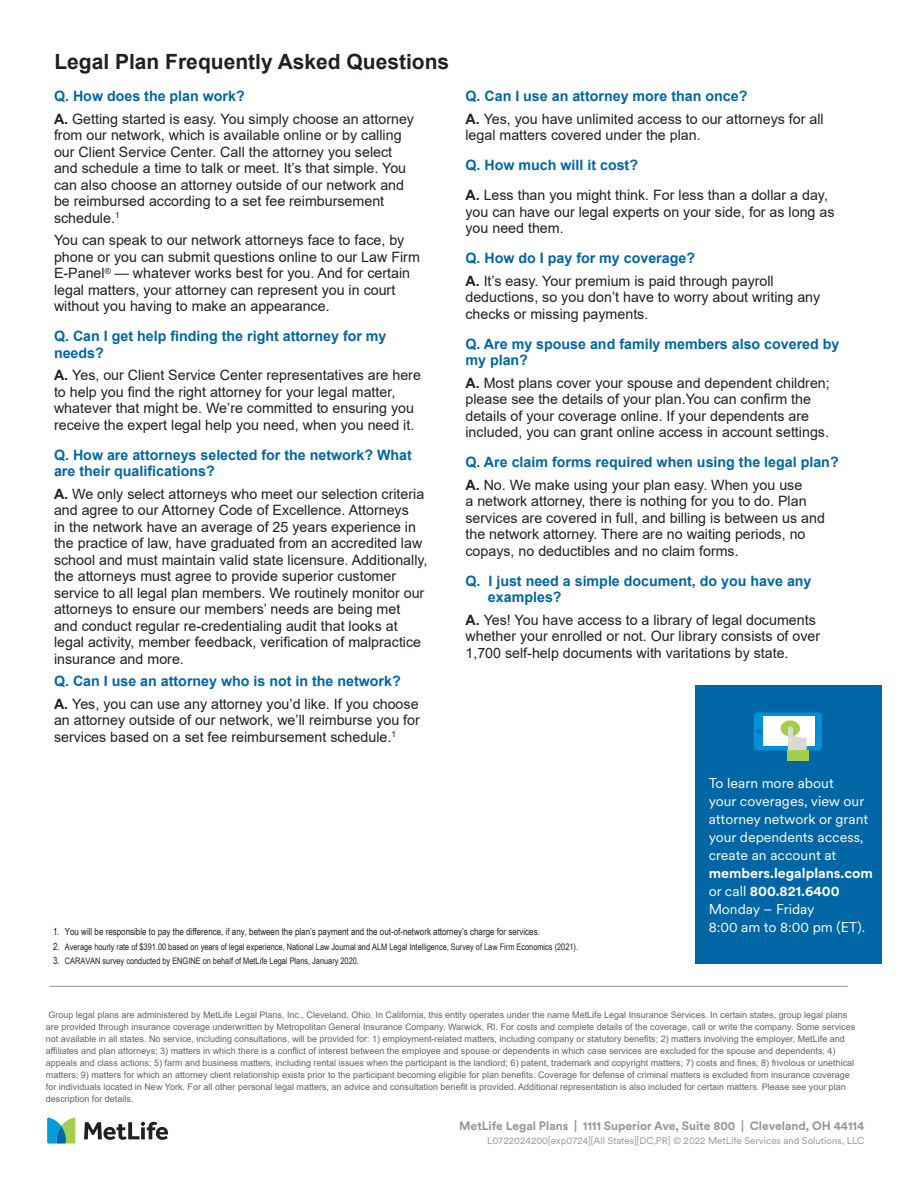
<style>
.page{position:relative;width:918px;height:1188px;background:#fff}
.page>*{position:absolute;margin:0;border:0;box-sizing:border-box;transform-origin:0 0}
.t1{font:700 21px "Arial";color:#231f20}
.Body_Copy{font:14.25px/16.5px "Arial";color:#231f20}
.Body_Copy-2{font:700 14.25px/16.5px "Arial";color:#0066a5}
.t2{font:14.1px/18px "Met Life Circular";color:#fff}
.t3{font:700 14.1px "Met Life Circular";color:#fff}
.Disclaimer{font:700 12px "Met Life Circular";color:#939598}
.t4{font:9.75px "Arial Narrow";color:#231f20}
.Disclaimer-2{font:9.75px "Met Life Circular";color:#939598}
.Disclaimer_List{font:9px/12px "Arial";color:#5f6369}
.t5{font:9px "Arial Narrow";color:#231f20}
.s1{font-weight:700}
.s2{font-size:9.75px}
</style>
<div class="page">
<svg style="left:84px;top:1122px;width:84px;height:18px"></svg>
<svg style="left:47px;top:1117px;width:28px;height:27px"></svg>
<hr style="left:50px;top:986px;width:798px;height:1px;background:#939598">
<div style="left:695px;top:728px;width:187px;height:235px;background:#0066a5"></div>
<div style="left:695px;top:686px;width:187px;height:42px;background:#0066a5"></div>
<div style="left:754px;top:712px;width:68px;height:38px;background:#008fd9;border-radius:3px"></div>
<div style="left:764px;top:716px;width:51px;height:30px;background:#fff"></div>
<svg style="left:756px;top:729px;width:5px;height:4px"></svg>
<div style="left:781px;top:720px;width:19px;height:16px;background:#a3cf4d;border-radius:50%"></div>
<div style="left:788px;top:728px;width:5px;height:11px;background:#d9d9d6"></div>
<svg style="left:788px;top:736px;width:19px;height:14px"></svg>
<div style="left:787px;top:750px;width:22px;height:11px;background:#a3cf4d"></div>
<p class="t1" style="left:54px;top:47px;width:396px">Legal Plan Frequently Asked Questions</p>
<p class="Body_Copy-2" style="left:54px;top:88px;width:192px">Q. How does the plan work?</p>
<p class="Body_Copy" style="left:54px;top:110px;width:362px"><span class="s1">A.</span> Getting started is easy. You simply choose an attorney from our network, which is available online or by calling our Client Service Center. Call the attorney you select and schedule a time to talk or meet. It’s that simple. You can also choose an attorney outside of our network and be reimbursed according to a set fee reimbursement schedule.<sup>1</sup></p>
<p class="Body_Copy" style="left:54px;top:232px;width:367px">You can speak to our network attorneys face to face, by phone or you can submit questions online to our Law Firm E-Panel<sup>®</sup> — whatever works best for you. And for certain legal matters, your attorney can represent you in court without you having to make an appearance.</p>
<p class="Body_Copy-2" style="left:54px;top:328px;width:334px">Q. Can I get help finding the right attorney for my needs?</p>
<p class="Body_Copy" style="left:54px;top:367px;width:368px"><span class="s1">A.</span> Yes, our Client Service Center representatives are here to help you find the right attorney for your legal matter, whatever that might be. We’re committed to ensuring you receive the expert legal help you need, when you need it.</p>
<p class="Body_Copy-2" style="left:54px;top:447px;width:359px">Q. How are attorneys selected for the network? What are their qualifications?</p>
<p class="Body_Copy" style="left:54px;top:485px;width:375px"><span class="s1">A.</span> We only select attorneys who meet our selection criteria and agree to our Attorney Code of Excellence. Attorneys<br>in the network have an average of 25 years experience in the practice of law, have graduated from an accredited law school and must maintain valid state licensure. Additionally, the attorneys must agree to provide superior customer service to all legal plan members. We routinely monitor our attorneys to ensure our members’ needs are being met and conduct regular re-credentialing audit that looks at legal activity, member feedback, verification of malpractice insurance and more.</p>
<p class="Body_Copy-2" style="left:54px;top:673px;width:348px">Q. Can I use an attorney who is not in the network?</p>
<p class="Body_Copy" style="left:54px;top:695px;width:367px;text-align:justify"><span class="s1">A.</span> Yes, you can use any attorney you’d like. If you choose an attorney outside of our network, we’ll reimburse you for services based on a set fee reimbursement schedule.<sup>1</sup></p>
<p class="Body_Copy-2" style="left:465px;top:88px;width:283px">Q. Can I use an attorney more than once?</p>
<p class="Body_Copy" style="left:465px;top:110px;width:360px"><span class="s1">A.</span> Yes, you have unlimited access to our attorneys for all legal matters covered under the plan.</p>
<p class="Body_Copy-2" style="left:465px;top:157px;width:174px">Q. How much will it cost?</p>
<p class="Body_Copy" style="left:465px;top:187px;width:371px"><span class="s1">A.</span> Less than you might think. For less than a dollar a day, you can have our legal experts on your side, for as long as you need them.</p>
<p class="Body_Copy-2" style="left:465px;top:250px;width:231px">Q. How do I pay for my coverage?</p>
<p class="Body_Copy" style="left:465px;top:272px;width:356px"><span class="s1">A.</span> It’s easy. Your premium is paid through payroll deductions, so you don’t have to worry about writing any checks or missing payments.</p>
<p class="Body_Copy-2" style="left:465px;top:336px;width:376px">Q. Are my spouse and family members also covered by my plan?</p>
<p class="Body_Copy" style="left:465px;top:374px;width:366px"><span class="s1">A.</span> Most plans cover your spouse and dependent children; please see the details of your plan.You can confirm the details of your coverage online. If your dependents are included, you can grant online access in account settings.</p>
<p class="Body_Copy-2" style="left:465px;top:454px;width:375px">Q. Are claim forms required when using the legal plan?</p>
<p class="Body_Copy" style="left:465px;top:476px;width:361px"><span class="s1">A.</span> No. We make using your plan easy. When you use<br>a network attorney, there is nothing for you to do. Plan services are covered in full, and billing is between us and the network attorney. There are no waiting periods, no copays, no deductibles and no claim forms.</p>
<p class="Body_Copy-2" style="left:488px;top:573px;width:325px;text-indent:-23px">Q. I just need a simple document, do you have any examples?</p>
<p class="Body_Copy" style="left:465px;top:611px;width:356px"><span class="s1">A.</span> Yes! You have access to a library of legal documents whether your enrolled or not. Our library consists of over<br>1,700 self-help documents with varitations by state.</p>
<p class="t4" style="left:53px;top:924px;width:488px">1. You will be responsible to pay the difference, if any, between the plan’s payment and the out-of-network attorney’s charge for services.</p>
<p class="t5" style="left:53px;top:940px;width:527px"><span class="s2">2.</span> Average hourly rate of $391.00 based on years of legal experience, National Law Journal and ALM Legal Intelligence, Survey of Law Firm Economics (2021).</p>
<p class="t5" style="left:53px;top:955px;width:307px"><span class="s2">3.</span> CARAVAN survey conducted by ENGINE on behalf of MetLife Legal Plans, January 2020.</p>
<p class="t2" style="left:709px;top:773px;width:161px">To learn more about<br>your coverages, view our attorney network or grant your dependents access, create an account at</p>
<p class="t3" style="left:709px;top:863px;width:166px">members.legalplans.com</p>
<p class="t2" style="left:709px;top:881px;width:158px">or call <span class="s1">800.821.6400<br></span>Monday – Friday<br>8:00 am to 8:00 pm (ET).</p>
<p class="Disclaimer_List" style="left:46px;top:1009px;width:811px">Group legal plans are administered by MetLife Legal Plans, Inc., Cleveland, Ohio. In California, this entity operates under the name MetLife Legal Insurance Services. In certain states, group legal plans are provided through insurance coverage underwritten by Metropolitan General Insurance Company, Warwick, RI. For costs and complete details of the coverage, call or write the company. Some services not available in all states. No service, including consultations, will be provided for: 1) employment-related matters, including company or statutory benefits; 2) matters involving the employer, MetLife and affiliates and plan attorneys; 3) matters in which there is a conflict of interest between the employee and spouse or dependents in which case services are excluded for the spouse and dependents; 4) appeals and class actions; 5) farm and business matters, including rental issues when the participant is the landlord; 6) patent, trademark and copyright matters; 7) costs and fines; 8) frivolous or unethical matters; 9) matters for which an attorney client relationship exists prior to the participant becoming eligible for plan benefits. Coverage for defense of criminal matters is excluded from insurance coverage for individuals located in New York. For all other personal legal matters, an advice and consultation benefit is provided. Additional representation is also included for certain matters. Please see your plan description for details.</p>
<p class="Disclaimer" style="left:459px;top:1117px;width:407px">MetLife Legal Plans | 1111 Superior Ave, Suite 800 | Cleveland, OH 44114</p>
<p class="Disclaimer-2" style="left:487px;top:1134px;width:379px">L0722024200[exp0724][All States][DC,PR] © 2022 MetLife Services and Solutions, LLC</p>
</div>
